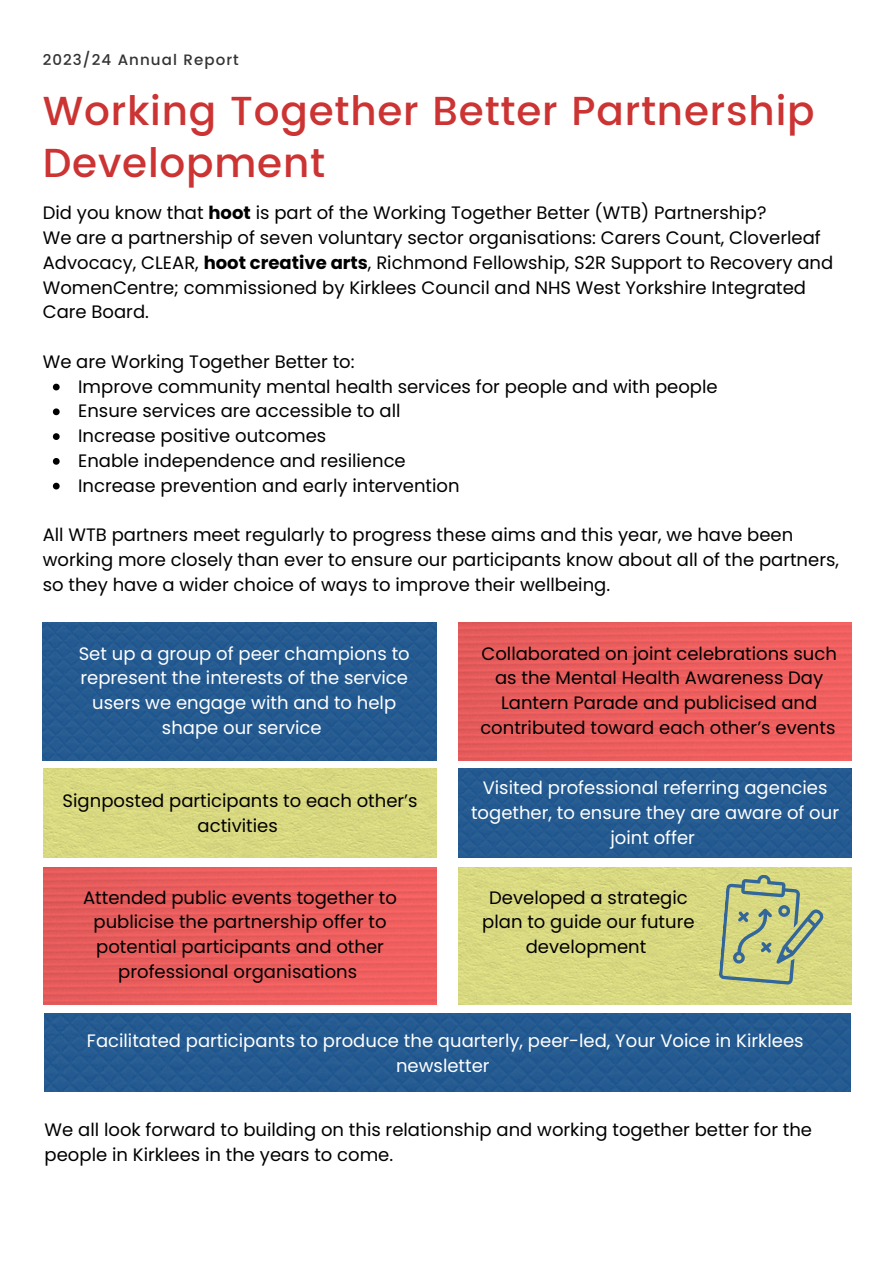
<style>
.page{position:relative;width:894px;height:1264px;background:#fff}
.page>*{position:absolute;margin:0;border:0;box-sizing:border-box;transform-origin:0 0}
.t1{font:500 40.5px/51.8px "Poppins";letter-spacing:.02em;color:#c33}
.t2{font:18px/24.8px "Poppins";color:#000;text-align:center}
.t3{font:18px/24.8px "Poppins";color:#fff;text-align:center}
.t4{font:500 15px "Poppins";letter-spacing:.07em;color:#333}
.s1{font-weight:700}
</style>
<div class="page">
<div style="left:42px;top:622px;width:394px;height:138px;background:#235a91"></div>
<img style="left:458px;top:622px;width:393px;height:138px">
<div style="left:458px;top:768px;width:393px;height:89px;background:#235a91"></div>
<img style="left:43px;top:867px;width:393px;height:137px">
<div style="left:45px;top:1013px;width:805px;height:78px;background:#235a91"></div>
<svg style="left:718px;top:871px;width:106px;height:113px;background:#b8c284"></svg>
<svg style="left:53px;top:384px;width:7px;height:6px"></svg>
<svg style="left:53px;top:408px;width:7px;height:7px"></svg>
<svg style="left:53px;top:433px;width:7px;height:7px"></svg>
<svg style="left:53px;top:458px;width:7px;height:7px"></svg>
<svg style="left:53px;top:483px;width:7px;height:6px"></svg>
<p class="t4" style="left:43px;top:51px;width:197px">2023/24 Annual Report</p>
<p class="t1" style="left:43px;top:85px;width:773px">Working Together Better Partnership<br>Development</p>
<h2 class="t2" style="left:43px;top:201px;width:791px;text-align:left">Did you know that <span class="s1">hoot</span> is part of the Working Together Better (WTB) Partnership?<br>We are a partnership of seven voluntary sector organisations: Carers Count, Cloverleaf Advocacy, CLEAR, <span class="s1">hoot creative arts</span>, Richmond Fellowship, S2R Support to Recovery and WomenCentre; commissioned by Kirklees Council and NHS West Yorkshire Integrated Care Board.</h2>
<p class="t2" style="left:43px;top:349px;width:313px">We are Working Together Better to:</p>
<h2 class="t2" style="left:78px;top:374px;width:641px">Improve community mental health services for people and with people</h2>
<p class="t2" style="left:78px;top:399px;width:324px">Ensure services are accessible to all</p>
<h2 class="t2" style="left:78px;top:423px;width:249px">Increase positive outcomes</h2>
<p class="t2" style="left:78px;top:448px;width:329px">Enable independence and resilience</p>
<h2 class="t2" style="left:78px;top:473px;width:383px">Increase prevention and early intervention</h2>
<p class="t2" style="left:43px;top:522px;width:797px;text-align:left">All WTB partners meet regularly to progress these aims and this year, we have been working more closely than ever to ensure our participants know about all of the partners, so they have a wider choice of ways to improve their wellbeing.</p>
<h2 class="t3" style="left:79px;top:641px;width:332px">Set up a group of peer champions to represent the interests of the service users we engage with and to help shape our service</h2>
<p class="t2" style="left:480px;top:641px;width:358px">Collaborated on joint celebrations such as the Mental Health Awareness Day Lantern Parade and publicised and contributed toward each other’s events</p>
<h2 class="t2" style="left:63px;top:788px;width:356px">Signposted participants to each other’s activities</h2>
<p class="t3" style="left:471px;top:775px;width:369px">Visited professional referring agencies together, to ensure they are aware of our joint offer</p>
<h2 class="t2" style="left:83px;top:884px;width:315px">Attended public events together to publicise the partnership offer to potential participants and other professional organisations</h2>
<p class="t2" style="left:482px;top:884px;width:214px">Developed a strategic plan to guide our future development</p>
<p class="t3" style="left:87px;top:1028px;width:718px">Facilitated participants to produce the quarterly, peer-led, Your Voice in Kirklees newsletter</p>
<h2 class="t2" style="left:45px;top:1117px;width:768px;text-align:left">We all look forward to building on this relationship and working together better for the people in Kirklees in the years to come.</h2>
</div>
